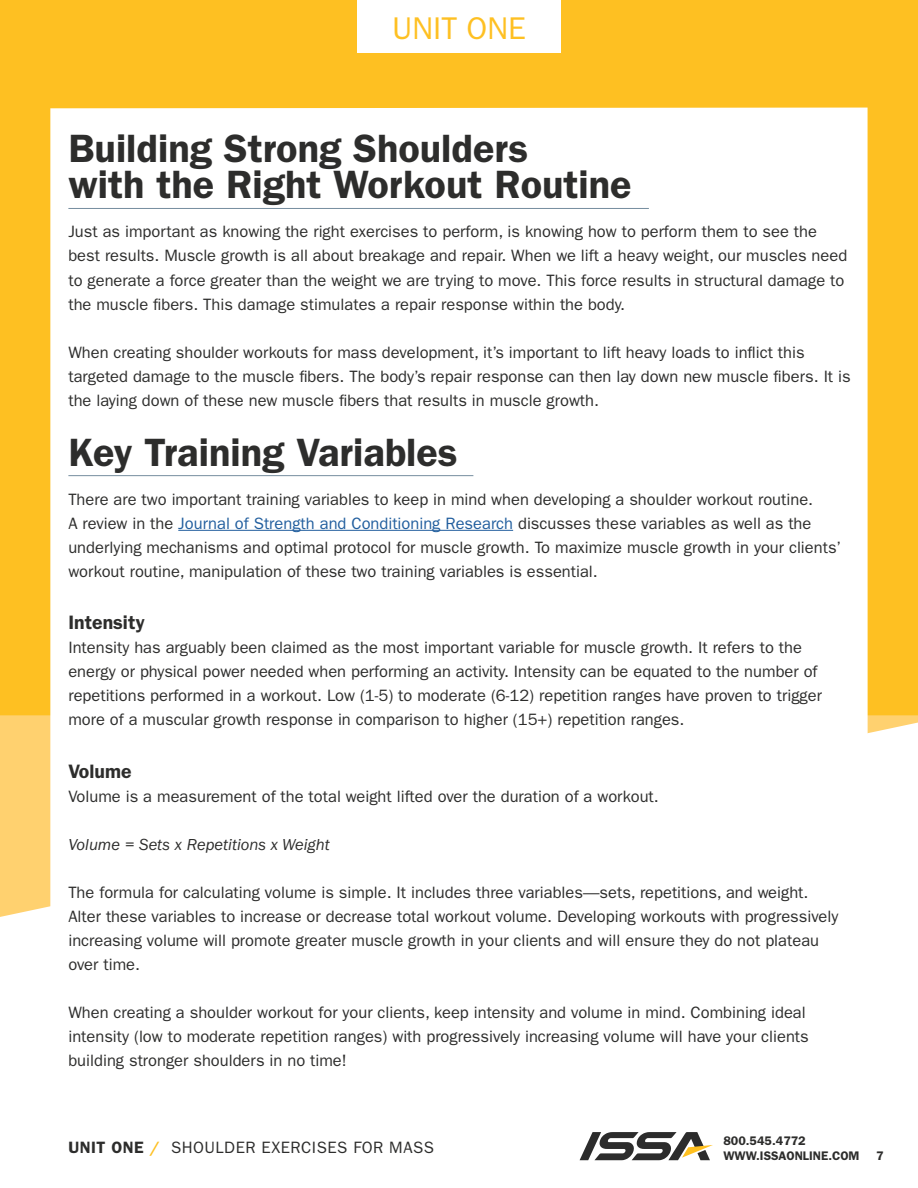
<style>
.page{position:relative;width:918px;height:1188px;background:#fff}
.page>*{position:absolute;margin:0;border:0;box-sizing:border-box;transform-origin:0 0}
.t1{font:600 39.6px/36px "Franklin Gothic";color:#2d2d2c}
.t2{font:31.5px "Franklin Gothic";color:#fec022}
.t3{font:600 19.5px "Franklin Gothic";color:#2d2d2c}
.t4{font:16.5px/24px "Franklin Gothic";color:#2d2d2c}
.t5{font:16.5px "Franklin Gothic";letter-spacing:.03em;color:#2d2d2c}
.t6{font:italic 16.5px "Franklin Gothic";color:#2d2d2c}
.t7{font:600 12.45px/15px "Franklin Gothic";color:#2d2d2c}
.s1{color:#215e9e}
.s2{font-weight:600}
.s3{font-weight:600;color:#fec022}
</style>
<div class="page">
<div style="left:0;top:0;width:918px;height:716px;background:#fec022"></div>
<svg style="left:0;top:715px;width:918px;height:202px;fill:#ffd16f"></svg>
<div style="left:357px;top:0;width:204px;height:53px;background:#fff"></div>
<div style="left:47px;top:107px;width:824px;height:810px;background:#fff"></div>
<svg style="left:580px;top:1132px;width:133px;height:28px"></svg>
<hr style="left:68px;top:208px;width:581px;height:1px;background:#758d9e">
<hr style="left:68px;top:475px;width:405px;height:1px;background:#758d9e">
<hr style="left:178px;top:530px;width:335px;height:1px;background:#215e9e">
<h2 class="t2" style="left:392px;top:10px;width:135px">UNIT ONE</h2>
<h1 class="t1" style="left:68px;top:131px;width:565px">Building Strong Shoulders<br>with the Right Workout Routine</h1>
<p class="t4" style="left:68px;top:220px;width:780px">Just as important as knowing the right exercises to perform, is knowing how to perform them to see the best results. Muscle growth is all about breakage and repair. When we lift a heavy weight, our muscles need to generate a force greater than the weight we are trying to move. This force results in structural damage to the muscle fibers. This damage stimulates a repair response within the body.</p>
<p class="t4" style="left:68px;top:340px;width:784px">When creating shoulder workouts for mass development, it’s important to lift heavy loads to inflict this targeted damage to the muscle fibers. The body’s repair response can then lay down new muscle fibers. It is the laying down of these new muscle fibers that results in muscle growth.</p>
<h1 class="t1" style="left:68px;top:434px;width:391px">Key Training Variables</h1>
<p class="t4" style="left:68px;top:487px;width:775px">There are two important training variables to keep in mind when developing a shoulder workout routine.<br>A review in the <span class="s1">Journal of Strength and Conditioning Research</span> discusses these variables as well as the underlying mechanisms and optimal protocol for muscle growth. To maximize muscle growth in your clients’ workout routine, manipulation of these two training variables is essential.</p>
<p class="t3" style="left:68px;top:611px;width:78px">Intensity</p>
<p class="t4" style="left:68px;top:636px;width:755px">Intensity has arguably been claimed as the most important variable for muscle growth. It refers to the energy or physical power needed when performing an activity. Intensity can be equated to the number of repetitions performed in a workout. Low (1-5) to moderate (6-12) repetition ranges have proven to trigger more of a muscular growth response in comparison to higher (15+) repetition ranges.</p>
<p class="t3" style="left:68px;top:759px;width:65px">Volume</p>
<p class="t4" style="left:68px;top:784px;width:592px">Volume is a measurement of the total weight lifted over the duration of a workout.</p>
<p class="t6" style="left:68px;top:835px;width:263px">Volume = Sets x Repetitions x Weight</p>
<p class="t4" style="left:68px;top:880px;width:772px">The formula for calculating volume is simple. It includes three variables—sets, repetitions, and weight.<br>Alter these variables to increase or decrease total workout volume. Developing workouts with progressively increasing volume will promote greater muscle growth in your clients and will ensure they do not plateau over time.</p>
<p class="t4" style="left:68px;top:1000px;width:742px">When creating a shoulder workout for your clients, keep intensity and volume in mind. Combining ideal intensity (low to moderate repetition ranges) with progressively increasing volume will have your clients building stronger shoulders in no time!</p>
<p class="t5" style="left:68px;top:1137px;width:367px"><span class="s2">UNIT ONE</span> <span class="s3">/</span> SHOULDER EXERCISES FOR MASS</p>
<p class="t7" style="left:723px;top:1133px;width:138px">800.545.4772<br>WWW.ISSAONLINE.COM</p>
<p class="t7" style="left:876px;top:1148px;width:9px">7</p>
</div>
